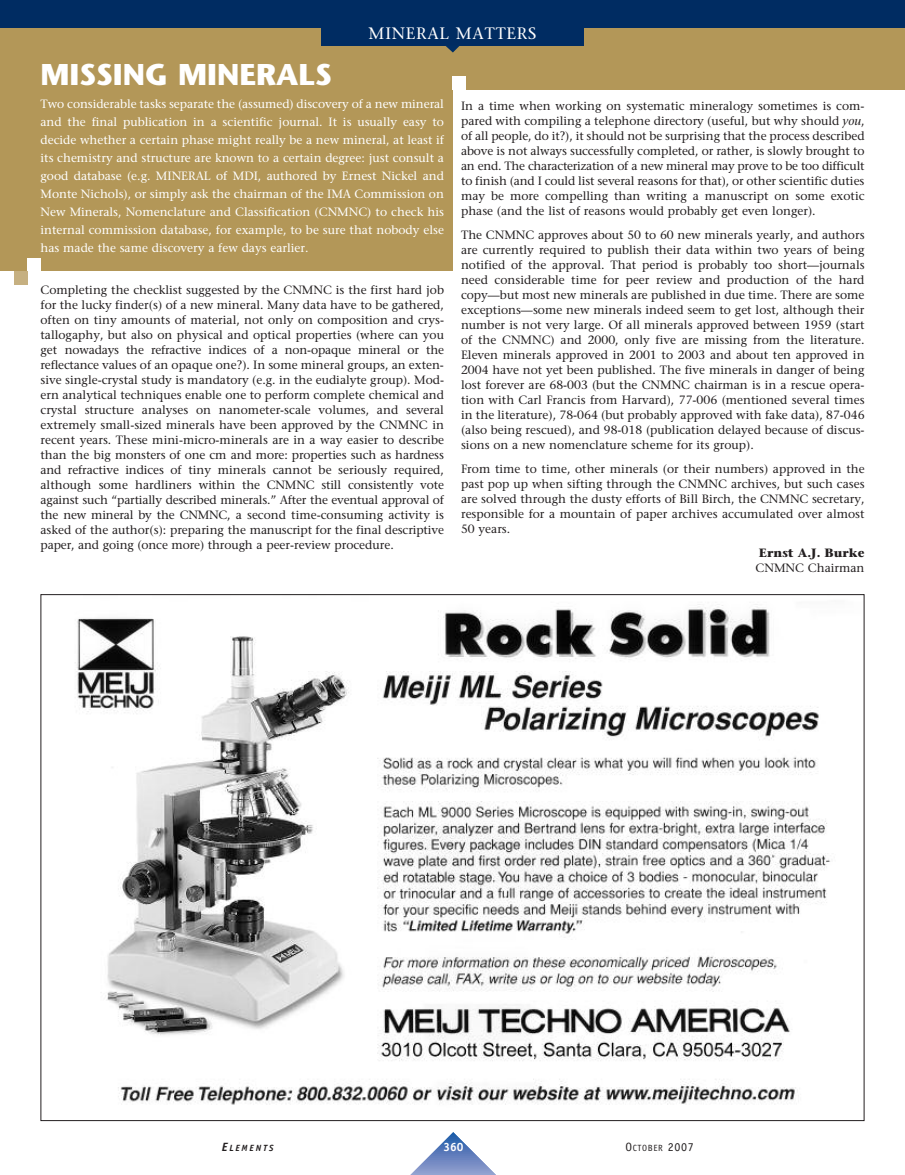
<style>
.page{position:relative;width:905px;height:1175px;background:#fff}
.page>*{position:absolute;margin:0;border:0;box-sizing:border-box;transform-origin:0 0}
.t1{font:700 30px "Stone Sans";color:#fff}
.t2{font:16.5px "Stone Serif";letter-spacing:.05em;color:#fff}
.t3{font:12px/15px "Stone Serif";color:#231f20;text-align:justify}
.t4{font:12px/18px "Stone Serif";color:#fff;text-align:justify}
.t5{font:700 12px "Stone Serif";color:#231f20}
.t6{font:700 12px "Officina Sans";color:#fff}
.t7{font:9px "Officina Sans";letter-spacing:.065em;color:#231f20}
.t8{font:italic 700 9px "Officina Sans";letter-spacing:.2em;color:#231f20}
.s1{font-style:italic}
.s2{font-size:12px}
</style>
<div class="page">
<div style="left:443px;top:14px;width:461px;height:76px;background:#b39758"></div>
<hr style="left:397px;top:1174px;width:112px;height:1px;background:#93a3d1">
<hr style="left:397px;top:1173px;width:112px;height:1px;background:#90a1d0">
<hr style="left:397px;top:1172px;width:112px;height:1px;background:#8d9ecf">
<hr style="left:397px;top:1171px;width:112px;height:1px;background:#8b9cce">
<hr style="left:397px;top:1170px;width:112px;height:1px;background:#89c">
<hr style="left:397px;top:1169px;width:112px;height:1px;background:#8597cb">
<hr style="left:397px;top:1168px;width:112px;height:1px;background:#8294c9">
<hr style="left:397px;top:1167px;width:112px;height:1px;background:#8092c8">
<hr style="left:397px;top:1166px;width:112px;height:1px;background:#7c90c7">
<hr style="left:397px;top:1165px;width:112px;height:1px;background:#7a8ec6">
<hr style="left:397px;top:1164px;width:112px;height:1px;background:#778cc5">
<hr style="left:397px;top:1163px;width:112px;height:1px;background:#748ac4">
<hr style="left:397px;top:1162px;width:112px;height:1px;background:#7289c3">
<hr style="left:397px;top:1161px;width:112px;height:1px;background:#7086c2">
<hr style="left:397px;top:1160px;width:112px;height:1px;background:#6d85c1">
<hr style="left:397px;top:1159px;width:112px;height:1px;background:#6982c0">
<hr style="left:397px;top:1158px;width:112px;height:1px;background:#6880bf">
<hr style="left:397px;top:1157px;width:112px;height:1px;background:#647fbe">
<hr style="left:397px;top:1156px;width:112px;height:1px;background:#617dbd">
<hr style="left:397px;top:1155px;width:112px;height:1px;background:#5e7bbc">
<hr style="left:397px;top:1154px;width:112px;height:1px;background:#5b79bb">
<hr style="left:397px;top:1153px;width:112px;height:1px;background:#5877b9">
<hr style="left:397px;top:1152px;width:112px;height:1px;background:#5575b8">
<hr style="left:397px;top:1151px;width:112px;height:1px;background:#5273b7">
<hr style="left:397px;top:1150px;width:112px;height:1px;background:#5072b7">
<hr style="left:397px;top:1149px;width:112px;height:1px;background:#4c70b5">
<hr style="left:397px;top:1148px;width:112px;height:1px;background:#476fb5">
<hr style="left:397px;top:1147px;width:112px;height:1px;background:#446db4">
<hr style="left:397px;top:1146px;width:112px;height:1px;background:#416cb3">
<hr style="left:397px;top:1145px;width:112px;height:1px;background:#3c6ab2">
<hr style="left:397px;top:1144px;width:112px;height:1px;background:#3369b1">
<hr style="left:397px;top:1143px;width:112px;height:1px;background:#3167b0">
<hr style="left:397px;top:1142px;width:112px;height:1px;background:#2f66b0">
<hr style="left:397px;top:1141px;width:112px;height:1px;background:#2d65af">
<hr style="left:397px;top:1140px;width:112px;height:1px;background:#2a63ae">
<hr style="left:397px;top:1139px;width:112px;height:1px;background:#2762ad">
<hr style="left:397px;top:1138px;width:112px;height:1px;background:#2460ac">
<hr style="left:397px;top:1137px;width:112px;height:1px;background:#225eab">
<hr style="left:397px;top:1136px;width:112px;height:1px;background:#1e5da9">
<hr style="left:397px;top:1135px;width:112px;height:1px;background:#1c5ba8">
<hr style="left:397px;top:1134px;width:112px;height:1px;background:#175aa8">
<hr style="left:397px;top:1133px;width:112px;height:1px;background:#1158a7">
<hr style="left:397px;top:1132px;width:112px;height:1px;background:#0856a6">
<div style="left:0;top:22px;width:452px;height:249px;background:#b39758"></div>
<div style="left:0;top:0;width:904px;height:27px;background:#002c62"></div>
<div style="left:321px;top:0;width:263px;height:45px;background:#002c62"></div>
<svg style="left:444px;top:45px;width:16px;height:7px"></svg>
<div style="left:27px;top:258px;width:13px;height:13px;background:#fff"></div>
<div style="left:14px;top:271px;width:13px;height:14px;background:#c6b081"></div>
<img style="left:75px;top:604px;width:756px;height:501px">
<div style="left:452px;top:76px;width:14px;height:14px;background:#fff"></div>
<h2 class="t2" style="left:368px;top:27px;width:169px">MINERAL MATTERS</h2>
<h1 class="t1" style="left:40px;top:63px;width:293px">MISSING MINERALS</h1>
<p class="t4" style="left:40px;top:96px;width:405px">Two considerable tasks separate the (assumed) discovery of a new mineral and the final publication in a scientific journal. It is usually easy to decide whether a certain phase might really be a new mineral, at least if its chemistry and structure are known to a certain degree: just consult a good database (e.g. MINERAL of MDI, authored by Ernest Nickel and Monte Nichols), or simply ask the chairman of the IMA Commission on New Minerals, Nomenclature and Classification (CNMNC) to check his internal commission database, for example, to be sure that nobody else has made the same discovery a few days earlier.</p>
<p class="t3" style="left:40px;top:283px;width:405px">Completing the checklist suggested by the CNMNC is the first hard job for the lucky finder(s) of a new mineral. Many data have to be gathered, often on tiny amounts of material, not only on composition and crys&shy;tallogaphy, but also on physical and optical properties (where can you get nowadays the refractive indices of a non-opaque mineral or the reflectance values of an opaque one?). In some mineral groups, an exten&shy;sive single-crystal study is mandatory (e.g. in the eudialyte group). Mod&shy;ern analytical techniques enable one to perform complete chemical and crystal structure analyses on nanometer-scale volumes, and several extremely small-sized minerals have been approved by the CNMNC in recent years. These mini-micro-minerals are in a way easier to describe than the big monsters of one cm and more: properties such as hardness and refractive indices of tiny minerals cannot be seriously required, although some hardliners within the CNMNC still consistently vote against such “partially described minerals.” After the eventual approval of the new mineral by the CNMNC, a second time-consuming activity is asked of the author(s): preparing the manuscript for the final descriptive paper, and going (once more) through a peer-review procedure.</p>
<p class="t3" style="left:461px;top:99px;width:405px">In a time when working on systematic mineralogy sometimes is com&shy;pared with compiling a telephone directory (useful, but why should <span class="s1">you</span>, of all people, do it?), it should not be surprising that the process described above is not always successfully completed, or rather, is slowly brought to an end. The characterization of a new mineral may prove to be too difficult to finish (and I could list several reasons for that), or other scientific duties may be more compelling than writing a manuscript on some exotic phase (and the list of reasons would probably get even longer).</p>
<p class="t3" style="left:461px;top:228px;width:405px">The CNMNC approves about 50 to 60 new minerals yearly, and authors are currently required to publish their data within two years of being notified of the approval. That period is probably too short—journals need considerable time for peer review and production of the hard copy—but most new minerals are published in due time. There are some exceptions—some new minerals indeed seem to get lost, although their number is not very large. Of all minerals approved between 1959 (start of the CNMNC) and 2000, only five are missing from the literature.<br>Eleven minerals approved in 2001 to 2003 and about ten approved in 2004 have not yet been published. The five minerals in danger of being lost forever are 68-003 (but the CNMNC chairman is in a rescue opera&shy;tion with Carl Francis from Harvard), 77-006 (mentioned several times in the literature), 78-064 (but probably approved with fake data), 87-046 (also being rescued), and 98-018 (publication delayed because of discus&shy;sions on a new nomenclature scheme for its group).</p>
<p class="t3" style="left:461px;top:462px;width:405px">From time to time, other minerals (or their numbers) approved in the past pop up when sifting through the CNMNC archives, but such cases are solved through the dusty efforts of Bill Birch, the CNMNC secretary, responsible for a mountain of paper archives accumulated over almost 50 years.</p>
<p class="t5" style="left:758px;top:548px;width:107px">Ernst A.J. Burke</p>
<p class="t3" style="left:755px;top:561px;width:110px">CNMNC Chairman</p>
<p class="t8" style="left:222px;top:1144px;width:53px"><span class="s2">E</span>LEMENTS</p>
<p class="t6" style="left:443px;top:1142px;width:22px">360</p>
<p class="t7" style="left:625px;top:1144px;width:70px"><span class="s2">O</span>CTOBER <span class="s2">2007</span></p>
</div>
